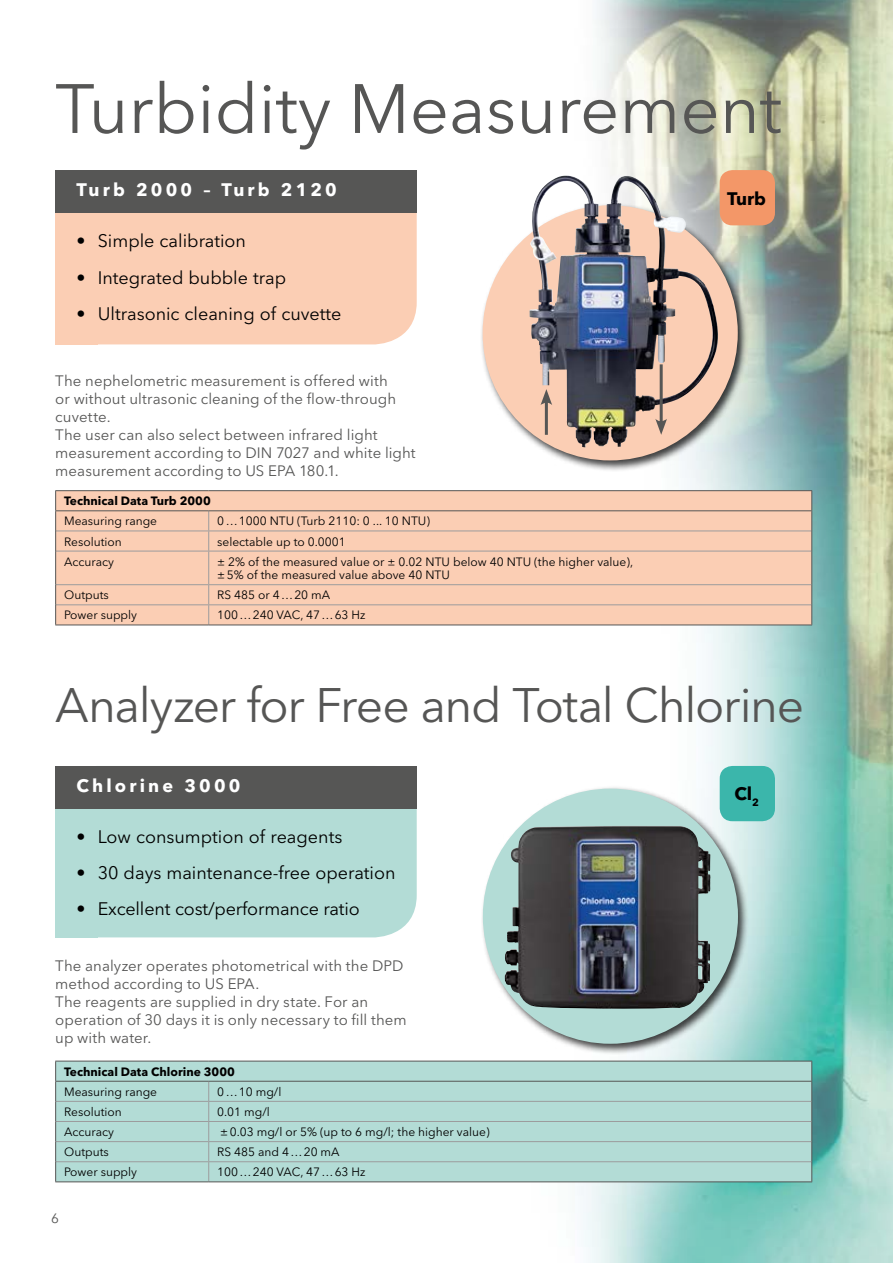
<style>
.page{position:relative;width:893px;height:1263px;background:#fff}
.page>*{position:absolute;margin:0;border:0;box-sizing:border-box;transform-origin:0 0}
.t1{font:69px "Avenir Next LT Pro";color:#565655}
.t2{font:48px "Avenir Next LT Pro";letter-spacing:-.025em;color:#565655}
.t3{font:18px "Avenir Next LT Pro";color:#000}
.t4{font:700 18px "Avenir Next LT Pro";letter-spacing:.175em;color:#fff}
.t5{font:700 18px "Avenir Next LT Pro";color:#000}
.t6{font:15px/18px "Avenir Next LT Pro";letter-spacing:.005em;color:#565655}
.t7{font:13.5px "Avenir Next LT Pro";color:#565655}
.t8{font:12px/13.5px "Avenir Next LT Pro";color:#000}
.t9{font:700 12px "Avenir Next LT Pro";color:#000}
</style>
<div class="page">
<img style="left:524px;top:0;width:369px;height:1263px">
<div style="left:479px;top:202px;width:270px;height:270px;background:#000;opacity:.75"></div>
<div style="left:483px;top:205px;width:255px;height:255px;background:#fbceb4;border-radius:50%"></div>
<img style="left:529px;top:177px;width:189px;height:270px">
<div style="left:480px;top:785px;width:269px;height:270px;background:#000;opacity:.75"></div>
<div style="left:483px;top:789px;width:255px;height:255px;background:#b3dcd6;border-radius:50%"></div>
<img style="left:504px;top:826px;width:206px;height:183px">
<div style="left:55px;top:170px;width:362px;height:174px;background:#fbceb4;border-radius:43px"></div>
<div style="left:55px;top:170px;width:43px;height:174px;background:#fbceb4"></div>
<div style="left:55px;top:170px;width:362px;height:43px;background:#565655"></div>
<div style="left:55px;top:766px;width:43px;height:171px;background:#b3dcd6"></div>
<div style="left:55px;top:766px;width:362px;height:171px;background:#b3dcd6;border-radius:43px"></div>
<div style="left:55px;top:766px;width:362px;height:42px;background:#565655"></div>
<hr style="left:660px;top:364px;width:3px;height:60px;background:#565655">
<svg style="left:655px;top:419px;width:12px;height:16px"></svg>
<hr style="left:545px;top:399px;width:3px;height:36px;background:#565655">
<svg style="left:540px;top:389px;width:12px;height:16px"></svg>
<div style="left:56px;top:1062px;width:755px;height:119px;background:#b3dcd6"></div>
<hr style="left:56px;top:1101px;width:153px;height:1px;background:#9c9c9d">
<hr style="left:209px;top:1101px;width:602px;height:1px;background:#9c9c9d">
<hr style="left:56px;top:1121px;width:153px;height:1px;background:#9c9c9d">
<hr style="left:209px;top:1121px;width:602px;height:1px;background:#9c9c9d">
<hr style="left:56px;top:1141px;width:153px;height:1px;background:#9c9c9d">
<hr style="left:209px;top:1141px;width:602px;height:1px;background:#9c9c9d">
<hr style="left:56px;top:1161px;width:153px;height:1px;background:#9c9c9d">
<hr style="left:209px;top:1161px;width:602px;height:1px;background:#9c9c9d">
<svg style="left:208px;top:1082px;width:1px;height:99px"></svg>
<svg style="left:55px;top:1062px;width:1px;height:119px"></svg>
<svg style="left:811px;top:1062px;width:1px;height:119px"></svg>
<hr style="left:55px;top:1181px;width:154px;height:1px;background:#565655">
<hr style="left:209px;top:1181px;width:603px;height:1px;background:#565655">
<hr style="left:55px;top:1061px;width:154px;height:1px;background:#565655">
<hr style="left:209px;top:1061px;width:603px;height:1px;background:#565655">
<hr style="left:55px;top:1081px;width:154px;height:1px;background:#565655">
<hr style="left:209px;top:1081px;width:603px;height:1px;background:#565655">
<div style="left:56px;top:491px;width:755px;height:134px;background:#fbceb4"></div>
<hr style="left:56px;top:531px;width:153px;height:1px;background:#9c9c9d">
<hr style="left:209px;top:531px;width:602px;height:1px;background:#9c9c9d">
<svg style="left:208px;top:511px;width:1px;height:40px"></svg>
<hr style="left:56px;top:551px;width:153px;height:1px;background:#9c9c9d">
<hr style="left:209px;top:551px;width:602px;height:1px;background:#9c9c9d">
<hr style="left:208px;top:551px;width:1px;height:33px;background:#9c9c9d">
<hr style="left:56px;top:584px;width:153px;height:1px;background:#9c9c9d">
<hr style="left:209px;top:584px;width:602px;height:1px;background:#9c9c9d">
<hr style="left:56px;top:604px;width:153px;height:1px;background:#9c9c9d">
<hr style="left:209px;top:604px;width:602px;height:1px;background:#9c9c9d">
<svg style="left:208px;top:585px;width:1px;height:40px"></svg>
<svg style="left:55px;top:491px;width:1px;height:60px"></svg>
<svg style="left:811px;top:491px;width:1px;height:60px"></svg>
<hr style="left:55px;top:551px;width:1px;height:34px;background:#565655">
<hr style="left:811px;top:551px;width:1px;height:34px;background:#565655">
<svg style="left:55px;top:585px;width:1px;height:40px"></svg>
<svg style="left:811px;top:585px;width:1px;height:40px"></svg>
<hr style="left:55px;top:625px;width:154px;height:1px;background:#565655">
<hr style="left:209px;top:625px;width:603px;height:1px;background:#565655">
<hr style="left:55px;top:490px;width:154px;height:1px;background:#565655">
<hr style="left:209px;top:490px;width:603px;height:1px;background:#565655">
<hr style="left:55px;top:510px;width:154px;height:1px;background:#565655">
<hr style="left:209px;top:510px;width:603px;height:1px;background:#565655">
<div style="left:720px;top:170px;width:55px;height:55px;background:#f39768;border-radius:13px"></div>
<div style="left:720px;top:766px;width:55px;height:55px;background:#3bb6ab;border-radius:13px"></div>
<h1 class="t1" style="left:55px;top:68px;width:728px">Turbidity Measurement</h1>
<p class="t4" style="left:77px;top:179px;width:262px">Turb 2000 – Turb 2120</p>
<p class="t3" style="left:77px;top:230px;width:171px">• Simple calibration</p>
<p class="t3" style="left:77px;top:266px;width:211px">• Integrated bubble trap</p>
<p class="t3" style="left:77px;top:302px;width:266px">• Ultrasonic cleaning of cuvette</p>
<p class="t5" style="left:727px;top:187px;width:40px">Turb</p>
<p class="t6" style="left:55px;top:371px;width:362px">The nephelometric measurement is offered with<br>or without ultrasonic cleaning of the flow-through cuvette.<br>The user can also select between infrared light measurement according to DIN 7027 and white light measurement according to US EPA 180.1.</p>
<p class="t9" style="left:64px;top:494px;width:148px">Technical Data Turb 2000</p>
<p class="t8" style="left:64px;top:514px;width:95px">Measuring range</p>
<p class="t8" style="left:217px;top:514px;width:214px">0…1000 NTU (Turb 2110: 0 ... 10 NTU)</p>
<p class="t8" style="left:64px;top:535px;width:59px">Resolution</p>
<p class="t8" style="left:217px;top:535px;width:130px">selectable up to 0.0001</p>
<p class="t8" style="left:64px;top:555px;width:51px">Accuracy</p>
<p class="t8" style="left:217px;top:555px;width:417px">± 2% of the measured value or ± 0.02 NTU below 40 NTU (the higher value), ±5% of the measured value above 40 NTU</p>
<p class="t8" style="left:64px;top:588px;width:46px">Outputs</p>
<p class="t8" style="left:217px;top:588px;width:115px">RS 485 or 4…20 mA</p>
<p class="t8" style="left:64px;top:608px;width:74px">Power supply</p>
<p class="t8" style="left:217px;top:608px;width:150px">100…240 VAC, 47…63 Hz</p>
<h2 class="t2" style="left:55px;top:676px;width:750px">Analyzer for Free and Total Chlorine</h2>
<p class="t4" style="left:77px;top:774px;width:165px">Chlorine 3000</p>
<p class="t3" style="left:77px;top:826px;width:267px">• Low consumption of reagents</p>
<p class="t3" style="left:77px;top:862px;width:321px">• 30 days maintenance-free operation</p>
<p class="t3" style="left:77px;top:898px;width:285px">• Excellent cost/performance ratio</p>
<p class="t6" style="left:55px;top:957px;width:353px">The analyzer operates photometrical with the DPD method according to US EPA.<br>The reagents are supplied in dry state. For an operation of 30 days it is only necessary to fill them up with water.</p>
<p class="t9" style="left:64px;top:1064px;width:172px">Technical Data Chlorine 3000</p>
<p class="t8" style="left:64px;top:1085px;width:95px">Measuring range</p>
<p class="t8" style="left:217px;top:1085px;width:66px">0…10 mg/l</p>
<p class="t8" style="left:64px;top:1105px;width:59px">Resolution</p>
<p class="t8" style="left:217px;top:1105px;width:54px">0.01 mg/l</p>
<p class="t8" style="left:64px;top:1125px;width:51px">Accuracy</p>
<p class="t8" style="left:220px;top:1125px;width:271px">±0.03 mg/l or 5% (up to 6 mg/l; the higher value)</p>
<p class="t8" style="left:64px;top:1145px;width:46px">Outputs</p>
<p class="t8" style="left:217px;top:1145px;width:124px">RS 485 and 4…20 mA</p>
<p class="t8" style="left:64px;top:1165px;width:74px">Power supply</p>
<p class="t8" style="left:217px;top:1165px;width:150px">100…240 VAC, 47…63 Hz</p>
<p class="t7" style="left:51px;top:1210px;width:9px">6</p>
<p class="t5" style="left:734px;top:783px;width:26px">Cl<sub>2</sub></p>
</div>
